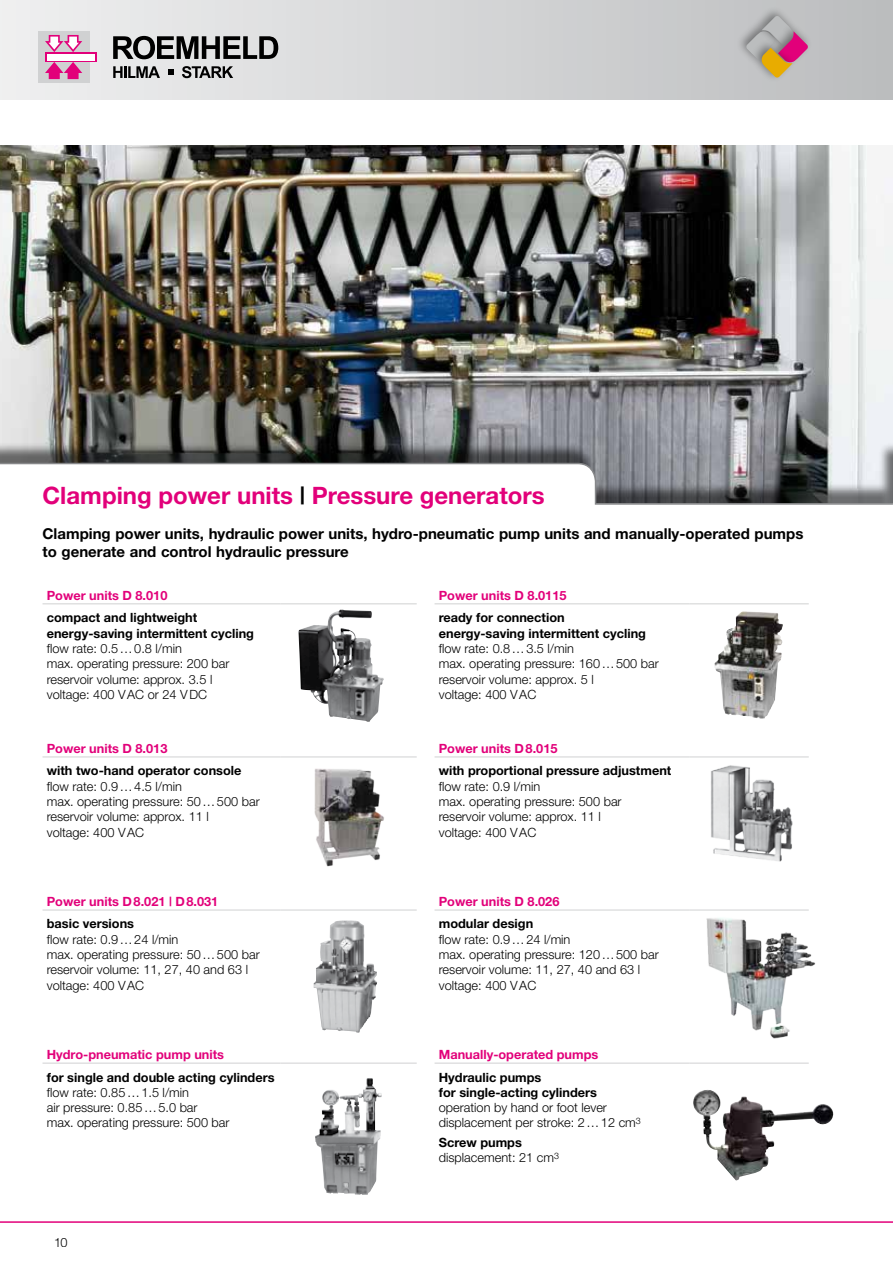
<style>
.page{position:relative;width:893px;height:1263px;background:#fff}
.page>*{position:absolute;margin:0;border:0;box-sizing:border-box;transform-origin:0 0}
.t1{font:700 24px "Helvetica Neue";color:#e2007a}
.t2{font:700 15px/18px "Helvetica Neue";color:#000}
.t3{font:300 12.75px/15.3px "Helvetica Neue";color:#000}
.t4{font:700 12.75px/15.3px "Helvetica Neue";color:#000}
.t5{font:700 12.75px "Helvetica Neue";color:#e2007a}
.t6{font:300 12.75px "Helvetica Neue";color:#000}
.s1{color:#000}
.s2{font-weight:700}
</style>
<div class="page">
<div style="left:0;top:0;width:893px;height:99px;background:linear-gradient(to right,#efeff0,#bbbdbe)"></div>
<svg style="left:113px;top:36px;width:165px;height:23px;background:#6b6b6c"></svg>
<svg style="left:113px;top:66px;width:47px;height:12px"></svg>
<svg style="left:182px;top:66px;width:51px;height:12px"></svg>
<svg style="left:168px;top:69px;width:6px;height:6px"></svg>
<div style="left:38px;top:31px;width:52px;height:52px;background:#d0d1d2"></div>
<svg style="left:45px;top:52px;width:51px;height:10px"></svg>
<div style="left:47px;top:54px;width:48px;height:6px;background:#fff"></div>
<svg style="left:45px;top:35px;width:37px;height:17px"></svg>
<svg style="left:45px;top:62px;width:37px;height:17px"></svg>
<hr style="left:0;top:1221px;width:893px;height:2px;background:#e2007a">
<img style="left:0;top:145px;width:893px;height:297px">
<img style="left:315px;top:1078px;width:67px;height:117px">
<img style="left:314px;top:768px;width:70px;height:99px">
<img style="left:298px;top:609px;width:86px;height:113px">
<img style="left:714px;top:611px;width:69px;height:108px">
<img style="left:711px;top:765px;width:82px;height:97px">
<img style="left:693px;top:1090px;width:140px;height:90px">
<img style="left:313px;top:920px;width:64px;height:113px">
<img style="left:706px;top:918px;width:110px;height:121px">
<div style="left:735px;top:21px;width:45px;height:45px;background:#000;opacity:.4"></div>
<div style="left:752px;top:6px;width:45px;height:44px;background:#000;opacity:.4"></div>
<div style="left:767px;top:22px;width:45px;height:45px;background:#c0c1c3"></div>
<div style="left:751px;top:38px;width:45px;height:45px;background:#c2c3c4"></div>
<svg style="left:746px;top:16px;width:62px;height:62px"></svg>
<div style="left:0;top:442px;width:893px;height:87px;background:#000;opacity:.55"></div>
<svg style="left:0;top:505px;width:893px;height:24px"></svg>
<svg style="left:0;top:462px;width:893px;height:43px"></svg>
<hr style="left:43px;top:603px;width:238px;height:1px;background:#d0d1d2">
<hr style="left:281px;top:603px;width:136px;height:1px;background:#d0d1d2">
<hr style="left:281px;top:756px;width:136px;height:1px;background:#d0d1d2">
<hr style="left:281px;top:910px;width:136px;height:1px;background:#d0d1d2">
<hr style="left:281px;top:1063px;width:136px;height:1px;background:#d0d1d2">
<hr style="left:43px;top:756px;width:238px;height:1px;background:#d0d1d2">
<hr style="left:43px;top:910px;width:238px;height:1px;background:#d0d1d2">
<hr style="left:43px;top:1063px;width:238px;height:1px;background:#d0d1d2">
<hr style="left:435px;top:603px;width:255px;height:1px;background:#d0d1d2">
<hr style="left:690px;top:603px;width:119px;height:1px;background:#d0d1d2">
<hr style="left:690px;top:756px;width:119px;height:1px;background:#d0d1d2">
<hr style="left:690px;top:910px;width:119px;height:1px;background:#d0d1d2">
<hr style="left:690px;top:1063px;width:119px;height:1px;background:#d0d1d2">
<hr style="left:435px;top:756px;width:255px;height:1px;background:#d0d1d2">
<hr style="left:435px;top:910px;width:255px;height:1px;background:#d0d1d2">
<hr style="left:435px;top:1063px;width:255px;height:1px;background:#d0d1d2">
<h1 class="t1" style="left:43px;top:480px;width:504px">Clamping power units <span class="s1">|</span> Pressure generators</h1>
<p class="t2" style="left:43px;top:524px;width:762px">Clamping power units, hydraulic power units, hydro-pneumatic pump units and manually-operated pumps to generate and control hydraulic pressure</p>
<p class="t5" style="left:47px;top:587px;width:122px">Power units D 8.010</p>
<p class="t4" style="left:47px;top:610px;width:209px">compact and lightweight energy-saving intermittent cycling</p>
<p class="t3" style="left:47px;top:640px;width:184px">flow rate: 0.5…0.8 l/min<br>max. operating pressure: 200 bar reservoir volume: approx. 3.5 l voltage: 400 VAC or 24 VDC</p>
<p class="t5" style="left:439px;top:587px;width:129px">Power units D 8.0115</p>
<p class="t4" style="left:439px;top:610px;width:209px">ready for connection energy-saving intermittent cycling</p>
<p class="t3" style="left:439px;top:640px;width:222px">flow rate: 0.8…3.5 l/min<br>max. operating pressure: 160…500 bar reservoir volume: approx. 5 l<br>voltage: 400 VAC</p>
<p class="t5" style="left:47px;top:740px;width:122px">Power units D 8.013</p>
<p class="t4" style="left:47px;top:763px;width:196px">with two-hand operator console</p>
<p class="t3" style="left:47px;top:778px;width:214px">flow rate: 0.9…4.5 l/min<br>max. operating pressure: 50…500 bar reservoir volume: approx. 11 l<br>voltage: 400 VAC</p>
<p class="t5" style="left:47px;top:893px;width:173px">Power units D8.021 | D8.031</p>
<p class="t4" style="left:47px;top:916px;width:89px">basic versions</p>
<p class="t3" style="left:47px;top:931px;width:214px">flow rate: 0.9…24 l/min<br>max. operating pressure: 50…500 bar reservoir volume: 11, 27, 40 and 63 l voltage: 400 VAC</p>
<p class="t5" style="left:47px;top:1046px;width:179px">Hydro-pneumatic pump units</p>
<p class="t4" style="left:47px;top:1069px;width:229px">for single and double acting cylinders</p>
<p class="t3" style="left:47px;top:1084px;width:184px">flow rate: 0.85…1.5 l/min<br>air pressure: 0.85…5.0 bar<br>max. operating pressure: 500 bar</p>
<p class="t6" style="left:54px;top:1234px;width:15px">10</p>
<p class="t5" style="left:439px;top:740px;width:120px">Power units D8.015</p>
<p class="t4" style="left:439px;top:763px;width:234px">with proportional pressure adjustment</p>
<p class="t3" style="left:439px;top:778px;width:184px">flow rate: 0.9 l/min<br>max. operating pressure: 500 bar reservoir volume: approx. 11 l voltage: 400 VAC</p>
<p class="t5" style="left:439px;top:893px;width:122px">Power units D 8.026</p>
<p class="t4" style="left:439px;top:916px;width:96px">modular design</p>
<p class="t3" style="left:439px;top:931px;width:222px">flow rate: 0.9…24 l/min<br>max. operating pressure: 120…500 bar reservoir volume: 11, 27, 40 and 63 l voltage: 400 VAC</p>
<p class="t5" style="left:439px;top:1046px;width:161px">Manually-operated pumps</p>
<p class="t4" style="left:439px;top:1069px;width:160px">Hydraulic pumps<br>for single-acting cylinders</p>
<p class="t3" style="left:439px;top:1100px;width:204px">operation by hand or foot lever displacement per stroke: 2…12 cm<sup>3</sup></p>
<p class="t3" style="left:439px;top:1134px;width:122px"><span class="s2">Screw pumps </span>displacement: 21 cm<sup>3</sup></p>
</div>
